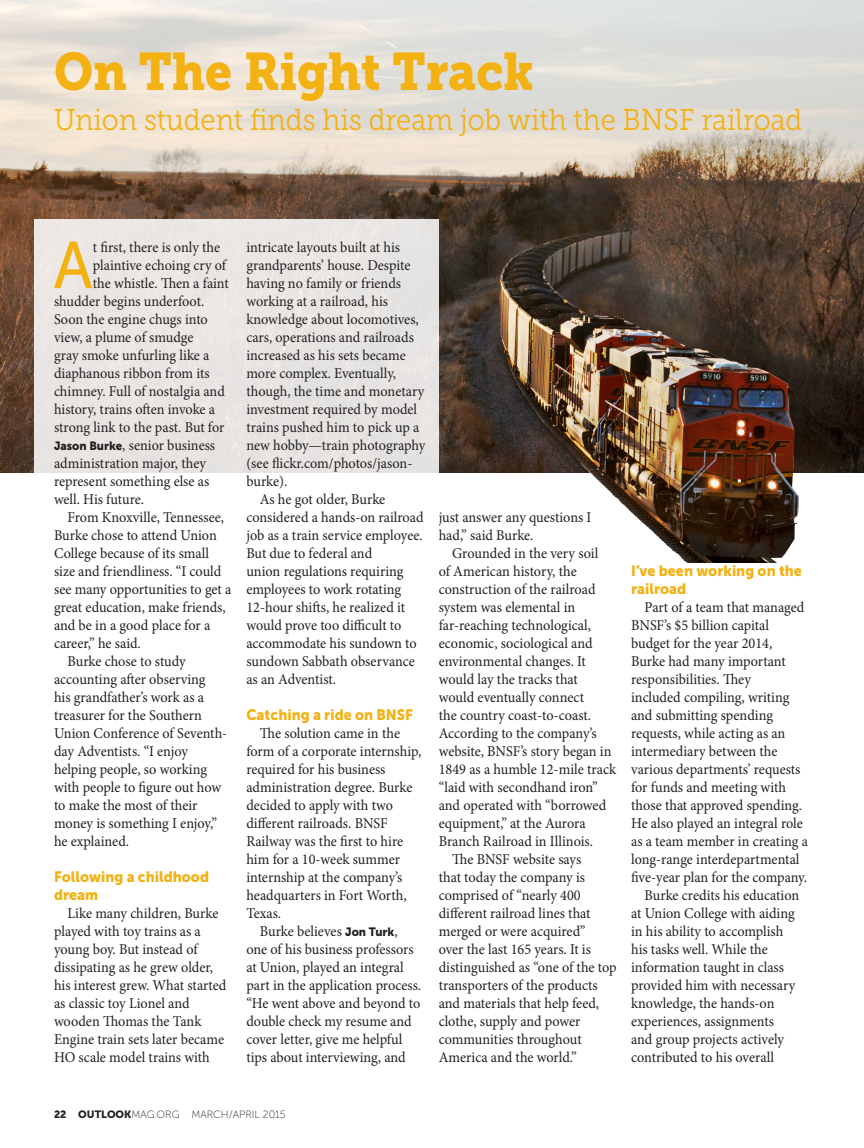
<style>
.page{position:relative;width:864px;height:1148px;background:#fff}
.page>*{position:absolute;margin:0;border:0;box-sizing:border-box;transform-origin:0 0}
.News_-_Text{font:66px "Museo Sans 500";color:#f3b113;scale:.95 1}
.News_-_Story_Title{font:52.5px "Museo Slab 900";color:#f3b113;scale:.91 1}
.News_-_Story_Title-2{font:30px "Museo Slab 300";color:#f3b113;scale:.91 1}
.News_-_Text-2{font:15px/18px "Minion Pro";letter-spacing:-.005em;color:#231f20;scale:.95 1}
.News_-_Text-3{font:15px/18px "Museo Sans 900";color:#f3b113;scale:.95 1}
.t1{font:10.5px "Museo Sans 100";color:#231f20}
.s1{font-family:"Museo Sans 900";font-size:12px}
.s2{font-family:"Museo Sans 900"}
</style>
<div class="page">
<img style="left:0;top:0;width:455px;height:472px">
<div style="left:35px;top:219px;width:404px;height:254px;background:#e8e5e3"></div>
<img style="left:455px;top:0;width:409px;height:562px">
<p class="News_-_Story_Title" style="left:54px;top:41px;width:529px">On The Right Track</p>
<p class="News_-_Story_Title-2" style="left:54px;top:103px;width:824px">Union student finds his dream job with the BNSF railroad</p>
<p class="News_-_Text" style="left:53px;top:229px;width:43px">A</p>
<p class="News_-_Text-2" style="left:93px;top:238px;width:136px">t first, there is only the</p>
<p class="News_-_Text-2" style="left:93px;top:256px;width:142px">plaintive echoing cry of</p>
<p class="News_-_Text-2" style="left:93px;top:274px;width:145px">the whistle. Then a faint</p>
<p class="News_-_Text-2" style="left:54px;top:292px;width:160px">shudder begins underfoot.</p>
<p class="News_-_Text-2" style="left:54px;top:310px;width:164px">Soon the engine chugs into</p>
<p class="News_-_Text-2" style="left:54px;top:328px;width:148px">view, a plume of smudge</p>
<p class="News_-_Text-2" style="left:54px;top:346px;width:165px">gray smoke unfurling like a</p>
<p class="News_-_Text-2" style="left:54px;top:364px;width:165px">diaphanous ribbon from its</p>
<p class="News_-_Text-2" style="left:54px;top:382px;width:181px">chimney. Full of nostalgia and</p>
<p class="News_-_Text-2" style="left:54px;top:400px;width:171px">history, trains often invoke a</p>
<p class="News_-_Text-2" style="left:54px;top:418px;width:181px">strong link to the past. But for</p>
<p class="News_-_Text-2" style="left:54px;top:436px;width:171px"><span class="s1">Jason Burke</span>, senior business</p>
<p class="News_-_Text-2" style="left:54px;top:454px;width:162px">administration major, they</p>
<p class="News_-_Text-2" style="left:54px;top:472px;width:165px">represent something else as</p>
<p class="News_-_Text-2" style="left:54px;top:490px;width:96px">well. His future.</p>
<p class="News_-_Text-2" style="left:54px;top:508px;width:188px;text-indent:14px">From Knoxville, Tennessee,<br>Burke chose to attend Union<br>College because of its small size and friendliness. “I could see many opportunities to get a great education, make friends, and be in a good place for a career,” he said.</p>
<p class="News_-_Text-2" style="left:54px;top:652px;width:184px;text-indent:14px">Burke chose to study accounting after observing<br>his grandfather’s work as a treasurer for the Southern<br>Union Conference of Seventh&shy;day Adventists. “I enjoy helping people, so working with people to figure out how to make the most of their money is something I enjoy,” he explained.</p>
<p class="News_-_Text-3" style="left:54px;top:868px;width:165px">Following a childhood dream</p>
<p class="News_-_Text-2" style="left:54px;top:904px;width:183px;text-indent:14px">Like many children, Burke played with toy trains as a young boy. But instead of dissipating as he grew older, his interest grew. What started as classic toy Lionel and wooden Thomas the Tank<br>Engine train sets later became<br>HO scale model trains with</p>
<p class="News_-_Text-2" style="left:246px;top:238px;width:190px">intricate layouts built at his grandparents’ house. Despite having no family or friends working at a railroad, his knowledge about locomotives, cars, operations and railroads increased as his sets became more complex. Eventually, though, the time and monetary investment required by model trains pushed him to pick up a new hobby—train photography (see flickr.com/photos/jason&shy;burke).</p>
<p class="News_-_Text-2" style="left:246px;top:490px;width:188px;text-indent:14px">As he got older, Burke considered a hands-on railroad job as a train service employee.<br>But due to federal and<br>union regulations requiring employees to work rotating<br>12-hour shifts, he realized it would prove too difficult to accommodate his sundown to sundown Sabbath observance as an Adventist.</p>
<p class="News_-_Text-3" style="left:246px;top:706px;width:177px">Catching a ride on BNSF</p>
<p class="News_-_Text-2" style="left:246px;top:724px;width:186px;text-indent:14px">The solution came in the form of a corporate internship, required for his business administration degree. Burke decided to apply with two different railroads. BNSF<br>Railway was the first to hire him for a 10-week summer internship at the company’s headquarters in Fort Worth,<br>Texas.</p>
<p class="News_-_Text-2" style="left:246px;top:922px;width:186px;text-indent:14px">Burke believes <span class="s1">Jon Turk</span>, one of his business professors at Union, played an integral part in the application process. “He went above and beyond to double check my resume and cover letter, give me helpful tips about interviewing, and</p>
<p class="News_-_Text-2" style="left:439px;top:508px;width:162px">just answer any questions I had,” said Burke.</p>
<p class="News_-_Text-2" style="left:439px;top:544px;width:188px;text-indent:14px">Grounded in the very soil<br>of American history, the construction of the railroad system was elemental in far-reaching technological, economic, sociological and environmental changes. It would lay the tracks that would eventually connect<br>the country coast-to-coast.<br>According to the company’s website, BNSF’s story began in<br>1849 as a humble 12-mile track “laid with secondhand iron” and operated with “borrowed equipment,” at the Aurora<br>Branch Railroad in Illinois.</p>
<p class="News_-_Text-2" style="left:439px;top:850px;width:189px;text-indent:14px">The BNSF website says<br>that today the company is comprised of “nearly 400 different railroad lines that merged or were acquired”<br>over the last 165 years. It is distinguished as “one of the top transporters of the products and materials that help feed, clothe, supply and power communities throughout<br>America and the world.”</p>
<p class="News_-_Text-3" style="left:631px;top:562px;width:181px">I’ve been working on the railroad</p>
<p class="News_-_Text-2" style="left:631px;top:598px;width:188px;text-indent:14px">Part of a team that managed<br>BNSF’s $5 billion capital budget for the year 2014,<br>Burke had many important responsibilities. They<br>included compiling, writing and submitting spending requests, while acting as an intermediary between the various departments’ requests for funds and meeting with those that approved spending.<br>He also played an integral role as a team member in creating a long-range interdepartmental five-year plan for the company.</p>
<p class="News_-_Text-2" style="left:631px;top:886px;width:178px;text-indent:14px">Burke credits his education at Union College with aiding in his ability to accomplish his tasks well. While the information taught in class provided him with necessary knowledge, the hands-on experiences, assignments<br>and group projects actively contributed to his overall</p>
<p class="t1" style="left:54px;top:1108px;width:233px"><span class="s2">22 OUTLOOK</span>MAG.ORG MARCH/APRIL 2015</p>
</div>
